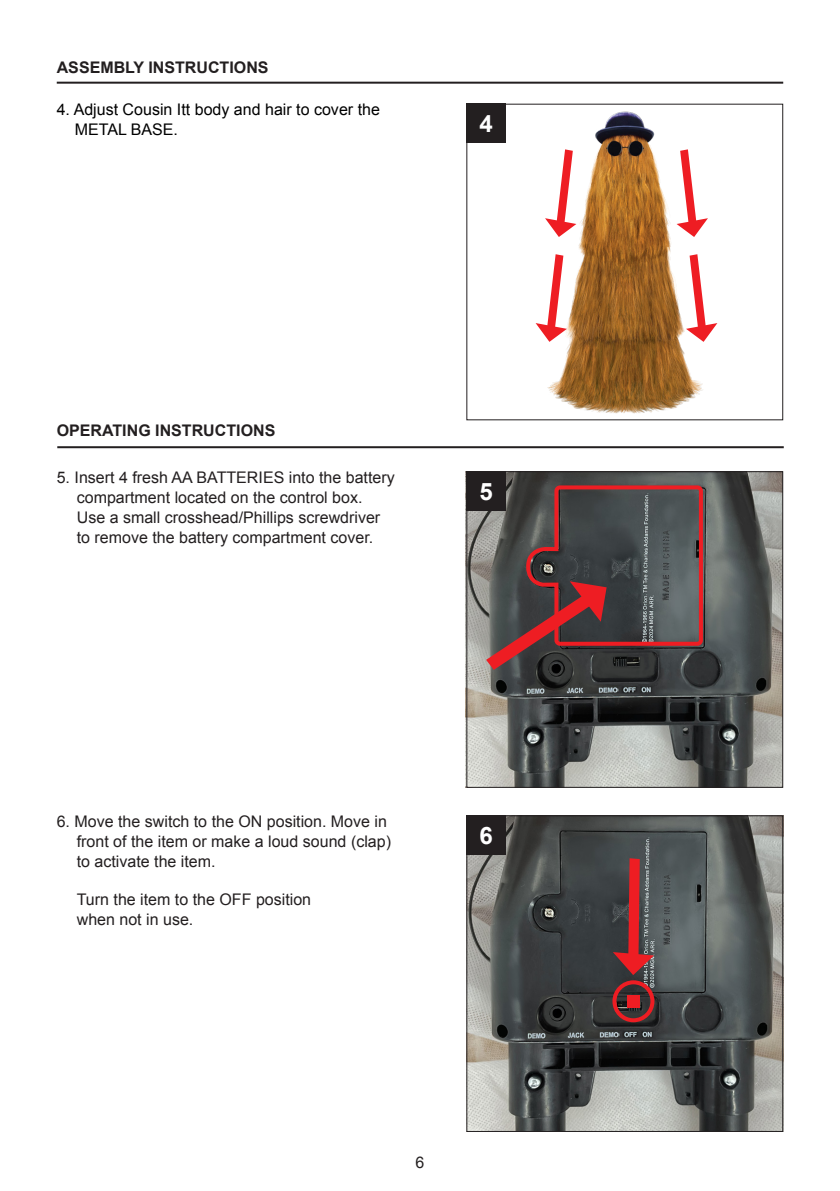
<style>
.page{position:relative;width:840px;height:1191px;background:#fff}
.page>*{position:absolute;margin:0;border:0;box-sizing:border-box;transform-origin:0 0}
.t1{font:700 24px "Arial";color:#fff}
.t2{font:16px/20px "Arial";color:#231f20}
.t3{font:16px/20px "Arial";color:#000}
.t4{font:700 16px "Arial";color:#231f20}
</style>
<div class="page">
<img style="left:468px;top:817px;width:312px;height:313px">
<img style="left:465px;top:471px;width:315px;height:317px">
<hr style="left:57px;top:82px;width:725px;height:2px;background:#231f20">
<div style="left:466px;top:104px;width:39px;height:39px;background:#231f20"></div>
<div style="left:466px;top:815px;width:316px;height:317px;border:1px solid #231f20"></div>
<div style="left:466px;top:471px;width:316px;height:317px;border:1px solid #231f20"></div>
<div style="left:466px;top:815px;width:39px;height:40px;background:#231f20"></div>
<div style="left:466px;top:471px;width:39px;height:40px;background:#231f20"></div>
<img style="left:505px;top:107px;width:213px;height:307px">
<svg style="left:612px;top:858px;width:41px;height:117px;background:#784043"></svg>
<div style="left:612px;top:980px;width:42px;height:42px;border:4px solid #ee1d23;border-radius:50%"></div>
<div style="left:627px;top:995px;width:12px;height:12px;background:#ee1d23"></div>
<svg style="left:544px;top:149px;width:32px;height:88px"></svg>
<svg style="left:676px;top:149px;width:31px;height:88px"></svg>
<svg style="left:535px;top:254px;width:31px;height:88px"></svg>
<svg style="left:685px;top:254px;width:32px;height:88px"></svg>
<svg style="left:486px;top:483px;width:218px;height:187px;background:#5a4748"></svg>
<hr style="left:57px;top:446px;width:726px;height:2px;background:#231f20">
<p class="t4" style="left:57px;top:56px;width:213px">ASSEMBLY INSTRUCTIONS</p>
<p class="t3" style="left:75px;top:100px;width:306px;text-indent:-18px">4. Adjust Cousin Itt body and hair to cover the<br>METAL BASE.</p>
<p class="t1" style="left:479px;top:108px;width:15px">4</p>
<p class="t4" style="left:57px;top:420px;width:220px">OPERATING INSTRUCTIONS</p>
<p class="t2" style="left:57px;top:467px;width:339px">5. Insert 4 fresh AA BATTERIES into the battery</p>
<p class="t2" style="left:77px;top:487px;width:287px">compartment located on the control box.</p>
<p class="t2" style="left:77px;top:507px;width:305px">Use a small crosshead/Phillips screwdriver</p>
<p class="t2" style="left:77px;top:527px;width:298px">to remove the battery compartment cover.</p>
<p class="t1" style="left:479px;top:475px;width:15px">5</p>
<p class="t2" style="left:77px;top:811px;width:315px;text-indent:-20px">6. Move the switch to the ON position. Move in front of the item or make a loud sound (clap) to activate the item.</p>
<p class="t2" style="left:77px;top:889px;width:236px">Turn the item to the OFF position when not in use.</p>
<p class="t1" style="left:479px;top:819px;width:15px">6</p>
<p class="t2" style="left:415px;top:1153px;width:10px">6</p>
</div>
